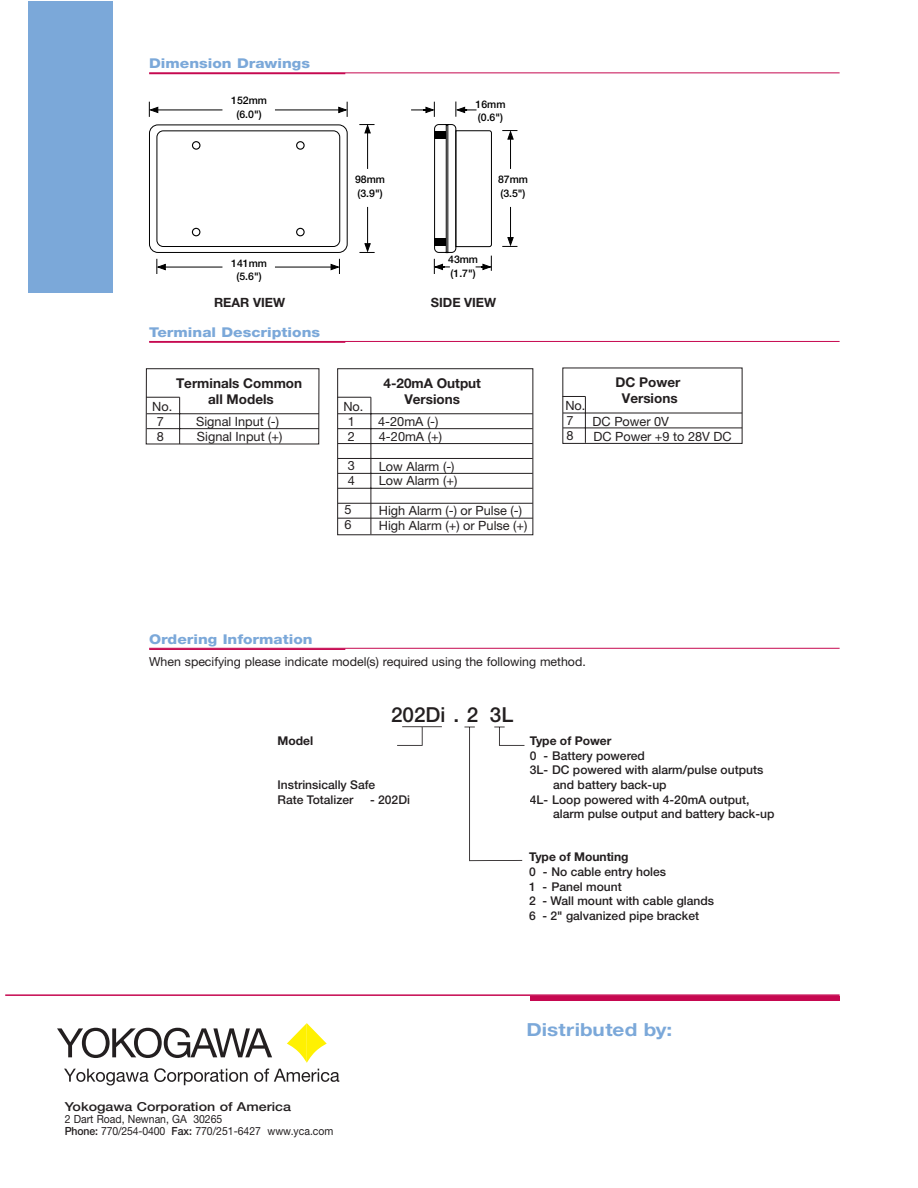
<style>
.page{position:relative;width:918px;height:1188px;background:#fff}
.page>*{position:absolute;margin:0;border:0;box-sizing:border-box;transform-origin:0 0}
.t1{font:500 20.7px "Helvetica Neue";color:#231f20}
.t2{font:700 18px "Helvetica Neue";color:#7ba8d9;scale:1.15 1}
.t3{font:700 13.5px/16.5px "Helvetica Neue";color:#231f20;text-align:center}
.t4{font:800 13.5px "Helvetica Neue";color:#7ba8d9;scale:1.15 1}
.t5{font:12.75px/14.7px "Helvetica Neue";color:#231f20}
.t6{font:700 12.75px "Helvetica Neue";color:#231f20}
.t7{font:12.3px "Helvetica Neue";color:#231f20}
.t8{font:500 12.3px "Helvetica Neue";color:#231f20;scale:1.15 1}
.t9{font:500 12.15px/14.7px "Helvetica Neue";color:#231f20}
.t10{font:700 12.15px "Helvetica Neue";color:#231f20}
.t11{font:11.25px/12px "Helvetica Neue";color:#231f20;scale:.93 1}
.t12{font:500 10.5px/13.5px "Helvetica Neue";color:#000}
.s1{font-weight:500}
</style>
<div class="page">
<div style="left:28px;top:2px;width:85px;height:290px;background:#7ba8d9"></div>
<svg style="left:57px;top:1023px;width:282px;height:62px"></svg>
<div style="left:530px;top:996px;width:310px;height:5px;background:#c60850"></div>
<hr style="left:5px;top:994px;width:835px;height:2px;background:#c60850">
<svg style="left:149px;top:101px;width:368px;height:173px"></svg>
<hr style="left:149px;top:72px;width:691px;height:1px;background:#c60850">
<hr style="left:149px;top:73px;width:196px;height:1px;background:#c60850">
<div style="left:146px;top:368px;width:173px;height:76px;border:1px solid #231f20"></div>
<hr style="left:179px;top:397px;width:1px;height:47px;background:#231f20">
<hr style="left:147px;top:413px;width:172px;height:1px;background:#231f20">
<hr style="left:147px;top:428px;width:172px;height:1px;background:#231f20">
<hr style="left:146px;top:397px;width:34px;height:1px;background:#231f20">
<div style="left:562px;top:368px;width:181px;height:76px;border:1px solid #231f20"></div>
<hr style="left:585px;top:396px;width:1px;height:47px;background:#231f20">
<hr style="left:563px;top:413px;width:179px;height:1px;background:#231f20">
<hr style="left:563px;top:428px;width:179px;height:1px;background:#231f20">
<svg style="left:563px;top:396px;width:22px;height:1px"></svg>
<div style="left:337px;top:368px;width:196px;height:167px;border:1px solid #231f20"></div>
<hr style="left:371px;top:397px;width:1px;height:137px;background:#231f20">
<hr style="left:338px;top:413px;width:195px;height:1px;background:#231f20">
<hr style="left:338px;top:428px;width:195px;height:1px;background:#231f20">
<hr style="left:338px;top:443px;width:195px;height:1px;background:#231f20">
<hr style="left:338px;top:458px;width:195px;height:1px;background:#231f20">
<hr style="left:338px;top:473px;width:195px;height:1px;background:#231f20">
<hr style="left:338px;top:488px;width:195px;height:1px;background:#231f20">
<hr style="left:337px;top:397px;width:34px;height:1px;background:#231f20">
<hr style="left:338px;top:503px;width:195px;height:1px;background:#231f20">
<hr style="left:338px;top:518px;width:195px;height:1px;background:#231f20">
<hr style="left:149px;top:341px;width:691px;height:1px;background:#c60850">
<hr style="left:149px;top:341px;width:196px;height:2px;background:#c60850">
<hr style="left:149px;top:648px;width:691px;height:1px;background:#c60850">
<hr style="left:149px;top:648px;width:196px;height:2px;background:#c60850">
<svg style="left:397px;top:726px;width:45px;height:20px"></svg>
<svg style="left:464px;top:727px;width:60px;height:134px"></svg>
<p class="t4" style="left:149px;top:59px;width:141px">Dimension Drawings</p>
<p class="t12" style="left:231px;top:95px;width:37px;text-align:center">152mm (6.0")</p>
<p class="t12" style="left:355px;top:174px;width:31px">98mm (3.9")</p>
<p class="t12" style="left:476px;top:98px;width:31px">16mm (0.6")</p>
<p class="t12" style="left:498px;top:174px;width:31px">87mm (3.5")</p>
<p class="t12" style="left:448px;top:254px;width:31px">43mm (1.7")</p>
<p class="t12" style="left:231px;top:257px;width:37px;text-align:center">141mm (5.6")</p>
<p class="t6" style="left:214px;top:298px;width:73px">REAR VIEW</p>
<p class="t6" style="left:431px;top:298px;width:67px">SIDE VIEW</p>
<p class="t4" style="left:149px;top:327px;width:150px">Terminal Descriptions</p>
<p class="t3" style="left:176px;top:376px;width:128px">Terminals Common all Models</p>
<p class="t5" style="left:152px;top:400px;width:22px">No.</p>
<p class="t5" style="left:343px;top:400px;width:22px">No.</p>
<p class="t3" style="left:384px;top:376px;width:99px">4-20mA Output<br>Versions</p>
<p class="t5" style="left:565px;top:400px;width:22px">No.</p>
<p class="t3" style="left:615px;top:375px;width:66px">DC Power<br>Versions</p>
<p class="t5" style="left:157px;top:415px;width:9px">7</p>
<p class="t5" style="left:196px;top:416px;width:84px">Signal Input (-)</p>
<p class="t5" style="left:157px;top:430px;width:9px">8</p>
<p class="t5" style="left:197px;top:431px;width:87px">Signal Input (+)</p>
<p class="t5" style="left:348px;top:415px;width:9px">1</p>
<p class="t5" style="left:378px;top:416px;width:62px">4-20mA (-)</p>
<p class="t5" style="left:348px;top:430px;width:9px">2</p>
<p class="t5" style="left:348px;top:460px;width:9px">3<br>4</p>
<p class="t5" style="left:344px;top:504px;width:9px">5<br>6</p>
<p class="t5" style="left:379px;top:431px;width:65px">4-20mA (+)</p>
<p class="t5" style="left:379px;top:460px;width:80px;line-height:14.2px">Low Alarm (-)<br>Low Alarm (+)</p>
<p class="t5" style="left:379px;top:504px;width:150px">High Alarm (-) or Pulse (-)<br>High Alarm (+) or Pulse (+)</p>
<p class="t5" style="left:566px;top:415px;width:9px">7</p>
<p class="t5" style="left:593px;top:415px;width:78px">DC Power 0V</p>
<p class="t5" style="left:566px;top:429px;width:9px">8</p>
<p class="t5" style="left:593px;top:430px;width:140px">DC Power +9 to 28V DC</p>
<p class="t4" style="left:149px;top:634px;width:144px">Ordering Information</p>
<p class="t7" style="left:149px;top:657px;width:438px">When specifying please indicate model(s) required using the following method.</p>
<h1 class="t1" style="left:391px;top:707px;width:124px">202Di . 2 3L</h1>
<p class="t10" style="left:278px;top:737px;width:37px">Model</p>
<p class="t9" style="left:278px;top:779px;width:99px">Instrinsically Safe<br>Rate Totalizer</p>
<p class="t9" style="left:370px;top:794px;width:41px">- 202Di</p>
<p class="t10" style="left:530px;top:736px;width:83px">Type of Power</p>
<p class="t9" style="left:530px;top:749px;width:117px">0 - Battery powered</p>
<p class="t9" style="left:530px;top:764px;width:235px">3L- DC powered with alarm/pulse outputs</p>
<p class="t9" style="left:553px;top:778px;width:115px">and battery back-up</p>
<p class="t9" style="left:530px;top:793px;width:221px">4L- Loop powered with 4-20mA output,</p>
<p class="t9" style="left:553px;top:808px;width:223px">alarm pulse output and battery back-up</p>
<p class="t10" style="left:529px;top:853px;width:101px">Type of Mounting</p>
<p class="t9" style="left:529px;top:865px;width:186px">0 - No cable entry holes<br>1 - Panel mount<br>2 - Wall mount with cable glands<br>6 - 2" galvanized pipe bracket</p>
<p class="t8" style="left:65px;top:1102px;width:198px">Yokogawa Corporation of America</p>
<p class="t11" style="left:65px;top:1114px;width:291px">2 Dart Road, Newnan, GA 30265<br><span class="s1">Phone:</span> 770/254-0400 <span class="s1">Fax:</span> 770/251-6427 www.yca.com</p>
<h2 class="t2" style="left:527px;top:1023px;width:128px">Distributed by:</h2>
</div>
